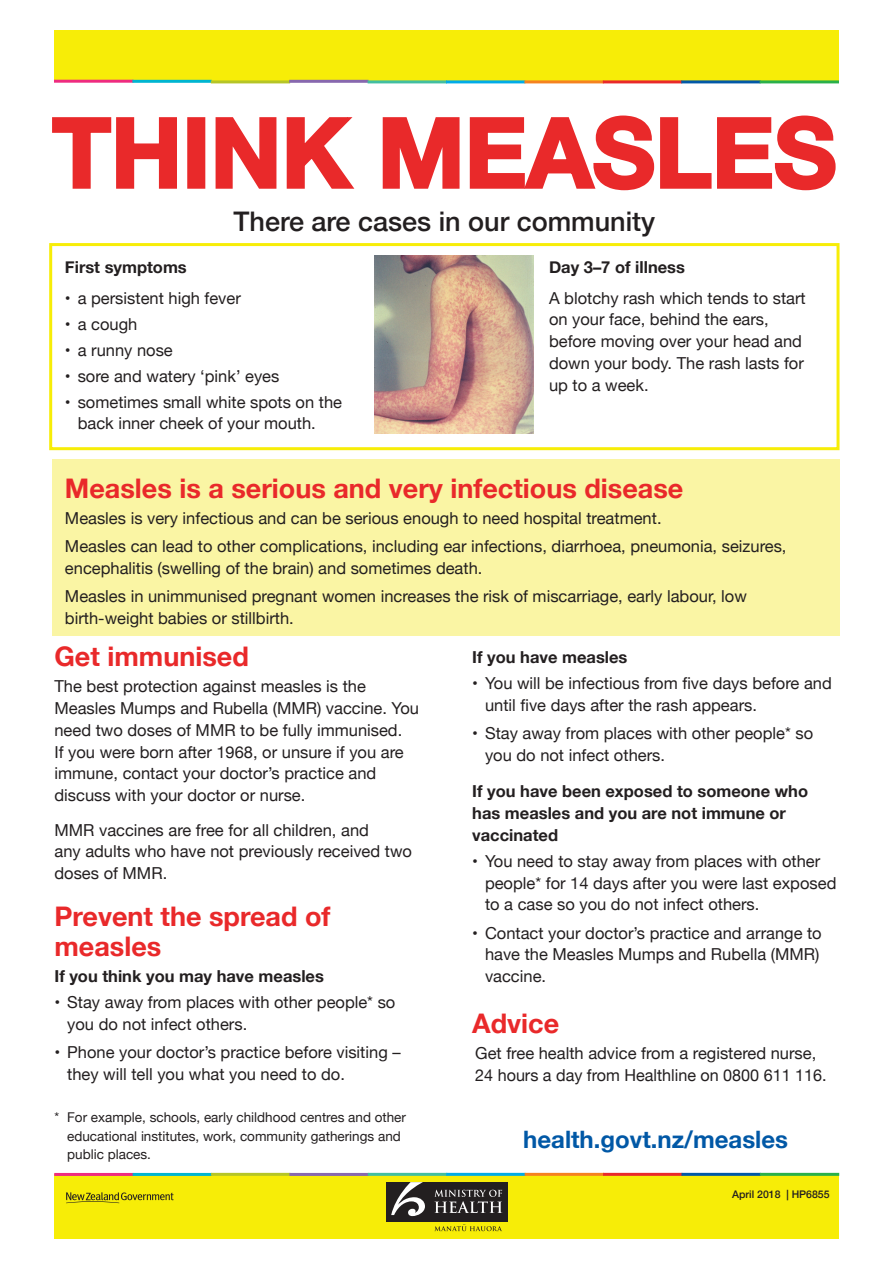
<style>
.page{position:relative;width:893px;height:1263px;background:#fff}
.page>*{position:absolute;margin:0;border:0;box-sizing:border-box;transform-origin:0 0}
.t1{font:700 96px "Helvetica Neue";color:#e9292a}
.Head_1{font:700 27px/30px "Helvetica Neue";color:#e9292a}
.t2{font:500 27px "Helvetica Neue";color:#231f20}
.Body_text{font:700 24px "Helvetica Neue";color:#0158a6}
.Body_text-2{font:16.5px/21.8px "Helvetica Neue";color:#231f20}
.Body_text-3{font:700 16.5px/21.8px "Helvetica Neue";color:#231f20}
.Body_text-4{font:13.5px/18.8px "Helvetica Neue";color:#231f20}
.t3{font:500 10.5px "Helvetica Neue";color:#231f20}
</style>
<div class="page">
<div style="left:52px;top:459px;width:787px;height:177px;background:#faf5a4"></div>
<div style="left:49px;top:243px;width:790px;height:207px;border:3px solid #f7ed07"></div>
<svg style="left:52px;top:117px;width:125px;height:72px"></svg>
<div style="left:187px;top:117px;width:18px;height:72px;border:3px solid #e9292a"></div>
<svg style="left:215px;top:117px;width:62px;height:72px"></svg>
<svg style="left:286px;top:117px;width:69px;height:72px"></svg>
<svg style="left:382px;top:117px;width:78px;height:72px"></svg>
<svg style="left:469px;top:115px;width:367px;height:76px"></svg>
<div style="left:54px;top:30px;width:785px;height:51px;background:#f7ed07"></div>
<hr style="left:54px;top:80px;width:79px;height:3px;background:#ee2c7f">
<hr style="left:132px;top:80px;width:80px;height:3px;background:#00b5d1">
<hr style="left:211px;top:80px;width:79px;height:3px;background:#b5c527">
<hr style="left:289px;top:80px;width:80px;height:3px;background:#8768ae">
<hr style="left:368px;top:80px;width:79px;height:3px;background:#42bea0">
<hr style="left:446px;top:80px;width:79px;height:3px;background:#00abe7">
<hr style="left:524px;top:80px;width:80px;height:3px;background:#f58220">
<hr style="left:603px;top:80px;width:79px;height:3px;background:#e9292a">
<hr style="left:681px;top:80px;width:80px;height:3px;background:#0158a6">
<hr style="left:760px;top:80px;width:79px;height:3px;background:#2ab049">
<div style="left:54px;top:1174px;width:785px;height:65px;background:#f7ed07"></div>
<hr style="left:54px;top:1173px;width:80px;height:3px;background:#ee2c7f">
<hr style="left:133px;top:1173px;width:79px;height:3px;background:#00b5d1">
<hr style="left:211px;top:1173px;width:79px;height:3px;background:#b5c527">
<hr style="left:289px;top:1173px;width:80px;height:3px;background:#8768ae">
<hr style="left:368px;top:1173px;width:79px;height:3px;background:#42bea0">
<hr style="left:446px;top:1173px;width:80px;height:3px;background:#00abe7">
<hr style="left:525px;top:1173px;width:79px;height:3px;background:#f58220">
<hr style="left:603px;top:1173px;width:79px;height:3px;background:#e9292a">
<hr style="left:681px;top:1173px;width:80px;height:3px;background:#0158a6">
<hr style="left:760px;top:1173px;width:79px;height:3px;background:#2ab049">
<div style="left:386px;top:1182px;width:122px;height:39px;background:#231f20"></div>
<svg style="left:391px;top:1182px;width:34px;height:34px"></svg>
<svg style="left:434px;top:1190px;width:68px;height:23px"></svg>
<svg style="left:434px;top:1224px;width:68px;height:7px"></svg>
<svg style="left:66px;top:1192px;width:108px;height:11px"></svg>
<img style="left:374px;top:256px;width:160px;height:178px">
<p class="t1" style="left:52px;top:78px;width:786px">THINK MEASLES</p>
<p class="t2" style="left:233px;top:199px;width:423px">There are cases in our community</p>
<p class="Body_text-3" style="left:65px;top:257px;width:123px">First symptoms</p>
<p class="Body_text-2" style="left:65px;top:288px;width:177px">• a persistent high fever</p>
<p class="Body_text-2" style="left:65px;top:314px;width:74px">• a cough</p>
<p class="Body_text-2" style="left:65px;top:340px;width:109px">• a runny nose</p>
<p class="Body_text-2" style="left:65px;top:366px;width:216px">• sore and watery ‘pink’ eyes</p>
<p class="Body_text-2" style="left:78px;top:392px;width:266px;text-indent:-13px">• sometimes small white spots on the back inner cheek of your mouth.</p>
<p class="Body_text-3" style="left:549px;top:257px;width:137px">Day 3–7 of illness</p>
<p class="Body_text-2" style="left:549px;top:288px;width:258px">A blotchy rash which tends to start on your face, behind the ears, before moving over your head and down your body. The rash lasts for up to a week.</p>
<p class="Head_1" style="left:65px;top:474px;width:620px">Measles is a serious and very infectious disease</p>
<p class="Body_text-2" style="left:65px;top:508px;width:598px">Measles is very infectious and can be serious enough to need hospital treatment.</p>
<p class="Body_text-2" style="left:65px;top:536px;width:723px">Measles can lead to other complications, including ear infections, diarrhoea, pneumonia, seizures, encephalitis (swelling of the brain) and sometimes death.</p>
<p class="Body_text-2" style="left:65px;top:586px;width:683px">Measles in unimmunised pregnant women increases the risk of miscarriage, early labour, low birth-weight babies or stillbirth.</p>
<p class="Head_1" style="left:54px;top:642px;width:196px">Get immunised</p>
<p class="Body_text-2" style="left:54px;top:676px;width:366px">The best protection against measles is the Measles Mumps and Rubella (MMR) vaccine. You need two doses of MMR to be fully immunised.<br>If you were born after 1968, or unsure if you are immune, contact your doctor’s practice and discuss with your doctor or nurse.</p>
<p class="Body_text-2" style="left:54px;top:820px;width:359px">MMR vaccines are free for all children, and<br>any adults who have not previously received two doses of MMR.</p>
<p class="Head_1" style="left:54px;top:902px;width:278px">Prevent the spread of measles</p>
<p class="Body_text-3" style="left:54px;top:966px;width:271px">If you think you may have measles</p>
<p class="Body_text-2" style="left:67px;top:992px;width:330px;text-indent:-13px">• Stay away from places with other people* so you do not infect others.</p>
<p class="Body_text-2" style="left:67px;top:1042px;width:335px;text-indent:-13px">• Phone your doctor’s practice before visiting – they will tell you what you need to do.</p>
<p class="Body_text-3" style="left:472px;top:647px;width:157px">If you have measles</p>
<p class="Body_text-2" style="left:485px;top:673px;width:348px;text-indent:-13px">• You will be infectious from five days before and until five days after the rash appears.</p>
<p class="Body_text-2" style="left:485px;top:723px;width:330px;text-indent:-13px">• Stay away from places with other people* so you do not infect others.</p>
<p class="Body_text-3" style="left:472px;top:781px;width:337px">If you have been exposed to someone who has measles and you are not immune or vaccinated</p>
<p class="Body_text-2" style="left:485px;top:851px;width:353px;text-indent:-13px">• You need to stay away from places with other people* for 14 days after you were last exposed to a case so you do not infect others.</p>
<p class="Body_text-2" style="left:485px;top:923px;width:338px;text-indent:-13px">• Contact your doctor’s practice and arrange to have the Measles Mumps and Rubella (MMR) vaccine.</p>
<p class="Head_1" style="left:472px;top:1009px;width:88px">Advice</p>
<p class="Body_text-2" style="left:475px;top:1043px;width:353px">Get free health advice from a registered nurse,<br>24 hours a day from Healthline on 0800 611 116.</p>
<p class="Body_text-4" style="left:67px;top:1108px;width:340px;text-indent:-13px">* For example, schools, early childhood centres and other educational institutes, work, community gatherings and public places.</p>
<p class="Body_text" style="left:523px;top:1121px;width:266px">health.govt.nz/measles</p>
<p class="t3" style="left:732px;top:1186px;width:99px">April 2018 | HP6855</p>
</div>
